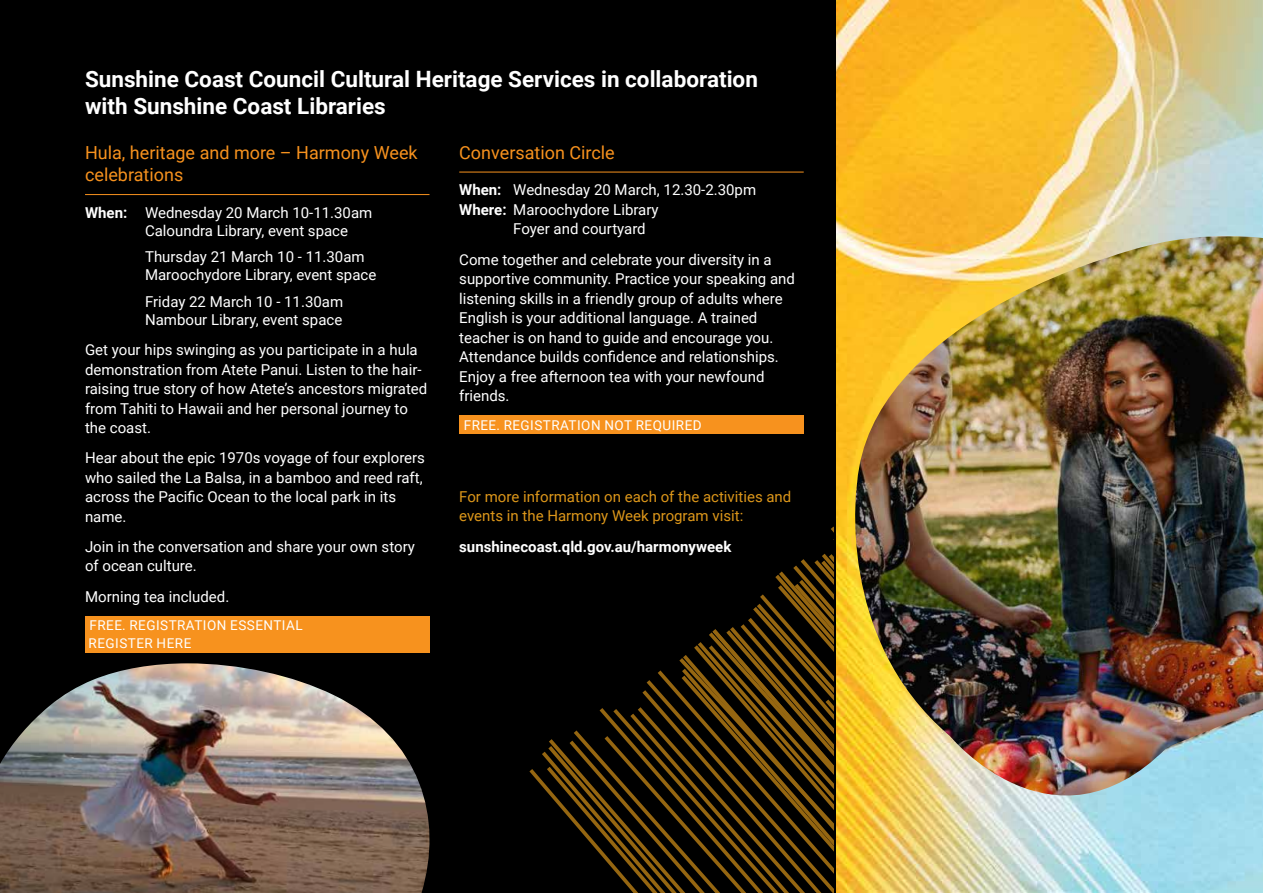
<style>
.page{position:relative;width:1263px;height:893px;background:#fff}
.page>*{position:absolute;margin:0;border:0;box-sizing:border-box;transform-origin:0 0}
.t1{font:700 22.5px/27px "Roboto";color:#fff}
.t2{font:18px/22.5px "Roboto";color:#f7921e}
.t3{font:15px/19.5px "Roboto";color:#fff}
.t4{font:15px/19.5px "Roboto";color:#dd971a}
.t5{font:700 15px "Roboto";color:#fff}
.t6{font:13.5px/18px "Roboto";letter-spacing:.035em;color:#fff}
.s1{font-weight:700}
</style>
<div class="page">
<img style="left:836px;top:0;width:427px;height:893px">
<img style="left:853px;top:236px;width:410px;height:561px">
<div style="left:0;top:0;width:836px;height:893px;background:#000"></div>
<svg style="left:529px;top:527px;width:304px;height:366px"></svg>
<hr style="left:459px;top:172px;width:345px;height:1px;background:#f7921e">
<div style="left:459px;top:415px;width:345px;height:19px;background:#f7921e"></div>
<hr style="left:85px;top:194px;width:344px;height:1px;background:#f7921e">
<div style="left:85px;top:616px;width:344px;height:36px;background:#f7921e"></div>
<img style="left:0;top:663px;width:430px;height:230px">
<h1 class="t1" style="left:85px;top:65px;width:674px">Sunshine Coast Council Cultural Heritage Services in collaboration with Sunshine Coast Libraries</h1>
<p class="t2" style="left:85px;top:141px;width:334px">Hula, heritage and more – Harmony Week celebrations</p>
<p class="t3" style="left:145px;top:203px;width:229px;line-height:18px;text-indent:-60px"><span class="s1">When:</span> Wednesday 20 March 10-11.30am<br>Caloundra Library, event space</p>
<p class="t3" style="left:145px;top:248px;width:233px;line-height:18px">Thursday 21 March 10 - 11.30am<br>Maroochydore Library, event space</p>
<p class="t3" style="left:145px;top:292px;width:200px;line-height:18px">Friday 22 March 10 - 11.30am<br>Nambour Library, event space</p>
<p class="t3" style="left:85px;top:339px;width:344px">Get your hips swinging as you participate in a hula demonstration from Atete Panui. Listen to the hair&shy;raising true story of how Atete’s ancestors migrated from Tahiti to Hawaii and her personal journey to the coast.</p>
<p class="t3" style="left:85px;top:448px;width:341px">Hear about the epic 1970s voyage of four explorers who sailed the La Balsa, in a bamboo and reed raft, across the Pacific Ocean to the local park in its name.</p>
<p class="t3" style="left:85px;top:536px;width:331px">Join in the conversation and share your own story of ocean culture.</p>
<p class="t3" style="left:85px;top:586px;width:146px">Morning tea included.</p>
<p class="t6" style="left:89px;top:616px;width:216px">FREE. REGISTRATION ESSENTIAL<br>REGISTER HERE</p>
<p class="t2" style="left:459px;top:141px;width:157px">Conversation Circle</p>
<p class="t3" style="left:459px;top:180px;width:298px"><span class="s1">When:</span> Wednesday 20 March, 12.30-2.30pm</p>
<p class="t3" style="left:459px;top:199px;width:201px"><span class="s1">Where:</span> Maroochydore Library</p>
<p class="t3" style="left:513px;top:219px;width:134px">Foyer and courtyard</p>
<p class="t3" style="left:459px;top:249px;width:337px">Come together and celebrate your diversity in a supportive community. Practice your speaking and listening skills in a friendly group of adults where English is your additional language. A trained teacher is on hand to guide and encourage you.<br>Attendance builds confidence and relationships.<br>Enjoy a free afternoon tea with your newfound friends.</p>
<p class="t6" style="left:464px;top:415px;width:239px">FREE. REGISTRATION NOT REQUIRED</p>
<p class="t4" style="left:459px;top:486px;width:334px">For more information on each of the activities and events in the Harmony Week program visit:</p>
<p class="t5" style="left:459px;top:536px;width:274px">sunshinecoast.qld.gov.au/harmonyweek</p>
</div>
